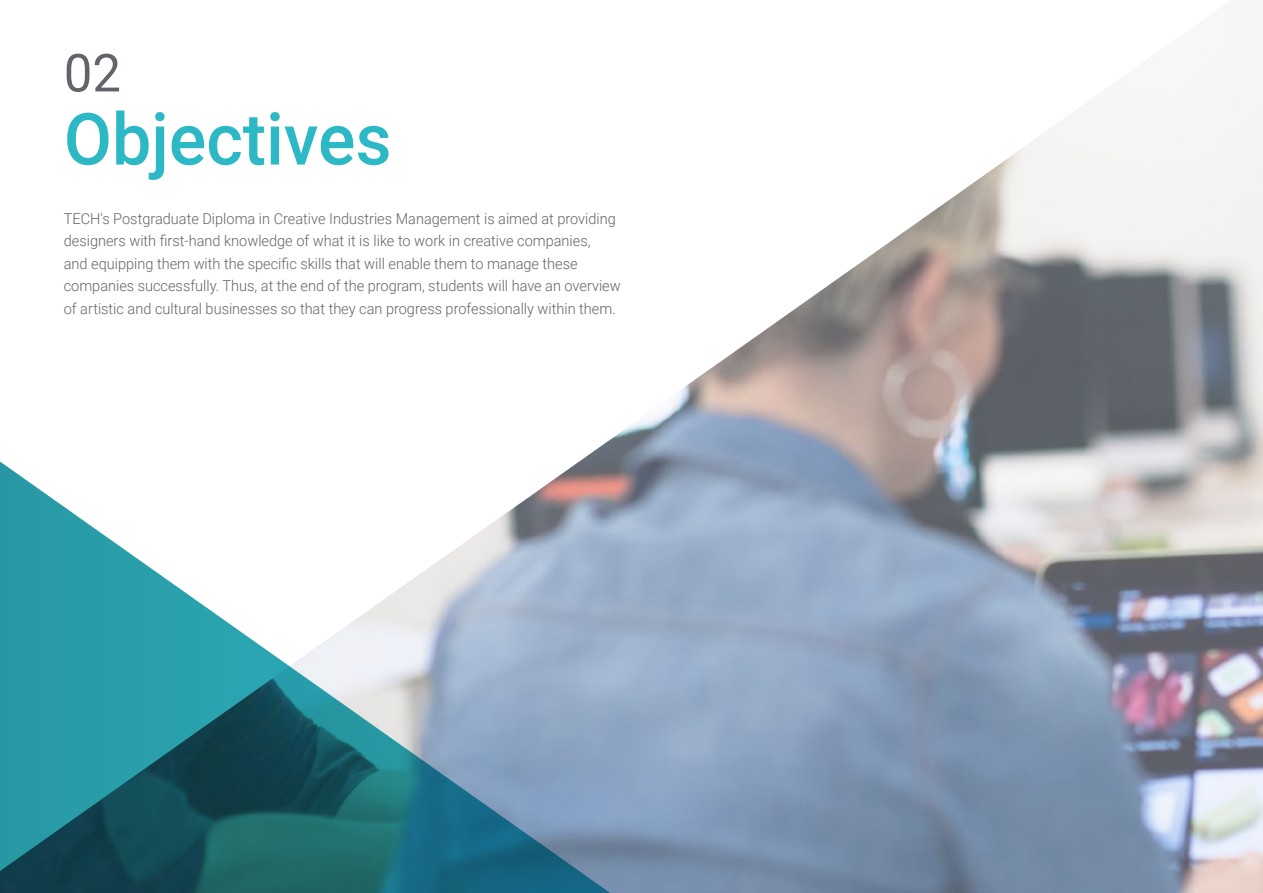
<style>
.page{position:relative;width:1263px;height:893px;background:#fff}
.page>*{position:absolute;margin:0;border:0;box-sizing:border-box;transform-origin:0 0}
.t1{font:500 72px "Roboto";color:#2db8c5}
.t2{font:52.5px "Roboto";color:#61646a}
.t3{font:300 15px/22.5px "Roboto";color:#61646a}
</style>
<div class="page">
<img style="left:601px;top:0;width:662px;height:893px">
<svg style="left:0;top:446px;width:640px;height:447px"></svg>
<h2 class="t2" style="left:64px;top:36px;width:59px">02</h2>
<h1 class="t1" style="left:64px;top:89px;width:329px">Objectives</h1>
<p class="t3" style="left:64px;top:207px;width:558px">TECH's Postgraduate Diploma in Creative Industries Management is aimed at providing designers with first-hand knowledge of what it is like to work in creative companies,<br>and equipping them with the specific skills that will enable them to manage these companies successfully. Thus, at the end of the program, students will have an overview of artistic and cultural businesses so that they can progress professionally within them.</p>
</div>
